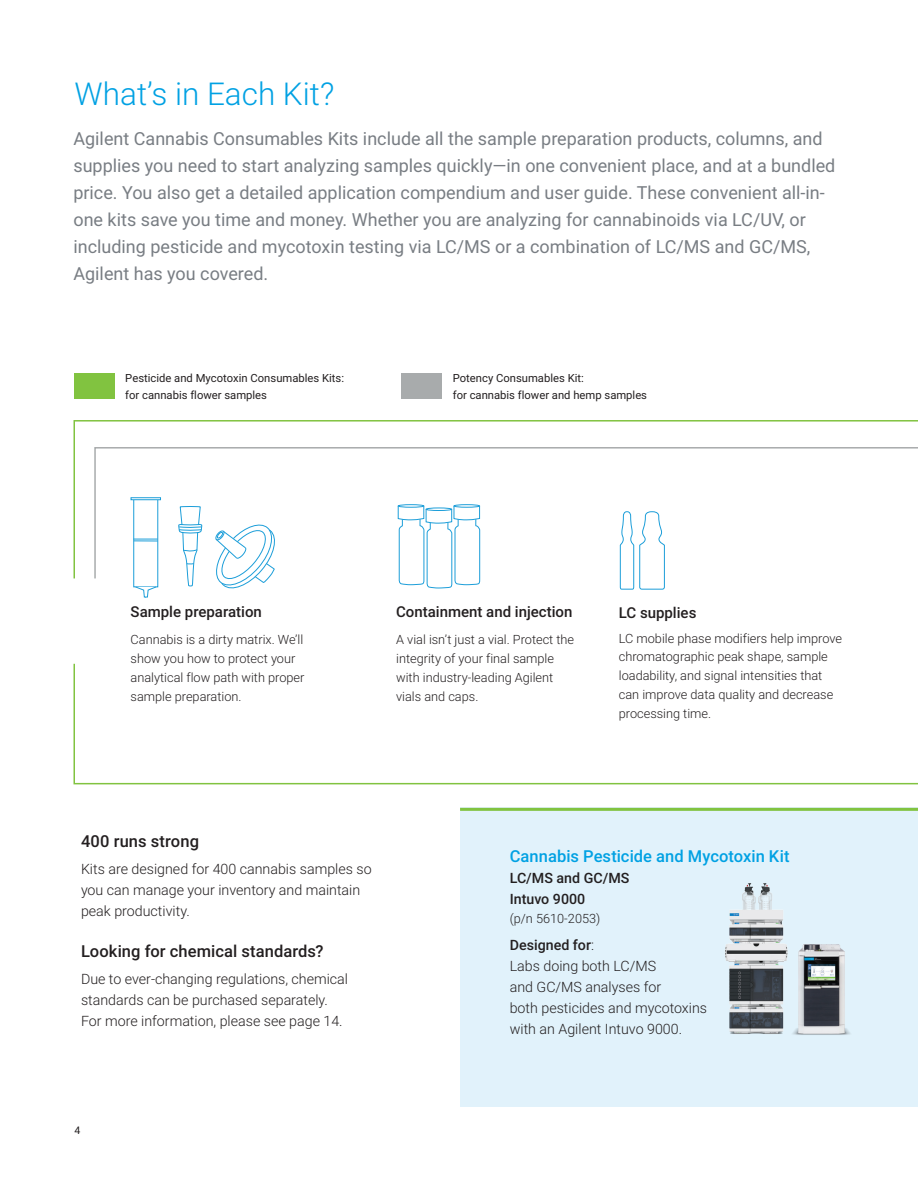
<style>
.page{position:relative;width:918px;height:1188px;background:#fff}
.page>*{position:absolute;margin:0;border:0;box-sizing:border-box;transform-origin:0 0}
.BROCHURE_int_head_bl{font:300 31.5px "Roboto";color:#00a1e3}
.BROCHURE_paragraph_g{font:18px/27px "Roboto";color:#787d83}
.BROCHURE_subhead_blu{font:500 16.5px "Roboto";letter-spacing:.005em;color:#231f20}
.BROCHURE_subhead_blu-2{font:500 16.5px "Roboto";letter-spacing:.005em;color:#00a1e3}
.BROCHURE_callout_sub{font:500 15px "Roboto";color:#231f20}
.BROCHURE_text_black{font:300 14.25px/21px "Roboto";color:#231f20}
.BROCHURE_subhead_blu-3{font:500 14.25px/21px "Roboto";color:#231f20}
.BROCHURE_callout_tex{font:300 12.75px/18.8px "Roboto";color:#231f20}
.BROCHURE_subhead_blu-4{font:300 12.75px "Roboto";color:#231f20}
.BROCHURE_figure_titl{font:11.25px/16.5px "Roboto";color:#231f20}
.t1{font:10.5px "Roboto";color:#231f20}
.s1{font-weight:500}
</style>
<div class="page">
<div style="left:460px;top:808px;width:458px;height:299px;background:#e1f2fb"></div>
<svg style="left:399px;top:582px;width:81px;height:7px"></svg>
<svg style="left:619px;top:582px;width:46px;height:8px"></svg>
<svg style="left:134px;top:586px;width:23px;height:12px"></svg>
<svg style="left:187px;top:582px;width:7px;height:5px"></svg>
<svg style="left:219px;top:582px;width:46px;height:7px"></svg>
<div style="left:74px;top:374px;width:40px;height:25px;background:#81c340"></div>
<div style="left:402px;top:374px;width:40px;height:25px;background:#a8abac"></div>
<svg style="left:73px;top:420px;width:845px;height:159px"></svg>
<svg style="left:94px;top:446px;width:824px;height:136px"></svg>
<img style="left:725px;top:883px;width:63px;height:151px">
<img style="left:792px;top:944px;width:59px;height:91px">
<hr style="left:460px;top:808px;width:458px;height:3px;background:#81c340">
<svg style="left:73px;top:663px;width:845px;height:122px"></svg>
<p class="BROCHURE_int_head_bl" style="left:75px;top:71px;width:261px">What’s in Each Kit?</p>
<p class="BROCHURE_paragraph_g" style="left:73px;top:124px;width:764px">Agilent Cannabis Consumables Kits include all the sample preparation products, columns, and supplies you need to start analyzing samples quickly—in one convenient place, and at a bundled price. You also get a detailed application compendium and user guide. These convenient all-in&shy;one kits save you time and money. Whether you are analyzing for cannabinoids via LC/UV, or including pesticide and mycotoxin testing via LC/MS or a combination of LC/MS and GC/MS, Agilent has you covered.</p>
<p class="BROCHURE_figure_titl" style="left:125px;top:369px;width:220px">Pesticide and Mycotoxin Consumables Kits: for cannabis flower samples</p>
<p class="BROCHURE_figure_titl" style="left:453px;top:369px;width:196px">Potency Consumables Kit:<br>for cannabis flower and hemp samples</p>
<p class="BROCHURE_callout_sub" style="left:131px;top:602px;width:133px">Sample preparation</p>
<p class="BROCHURE_callout_tex" style="left:131px;top:630px;width:175px">Cannabis is a dirty matrix. We’ll show you how to protect your analytical flow path with proper sample preparation.</p>
<p class="BROCHURE_callout_sub" style="left:396px;top:602px;width:178px">Containment and injection</p>
<p class="BROCHURE_callout_tex" style="left:396px;top:630px;width:179px">A vial isn’t just a vial. Protect the integrity of your final sample with industry-leading Agilent vials and caps.</p>
<p class="BROCHURE_callout_sub" style="left:619px;top:602px;width:79px">LC supplies</p>
<p class="BROCHURE_callout_tex" style="left:619px;top:628px;width:225px">LC mobile phase modifiers help improve chromatographic peak shape, sample loadability, and signal intensities that can improve data quality and decrease processing time.</p>
<p class="BROCHURE_subhead_blu" style="left:81px;top:829px;width:120px">400 runs strong</p>
<p class="BROCHURE_text_black" style="left:81px;top:858px;width:292px">Kits are designed for 400 cannabis samples so you can manage your inventory and maintain peak productivity.</p>
<p class="BROCHURE_subhead_blu" style="left:81px;top:940px;width:244px">Looking for chemical standards?</p>
<p class="BROCHURE_text_black" style="left:81px;top:968px;width:269px">Due to ever-changing regulations, chemical standards can be purchased separately.<br>For more information, please see page 14.</p>
<p class="t1" style="left:75px;top:1123px;width:7px">4</p>
<p class="BROCHURE_subhead_blu-2" style="left:510px;top:845px;width:281px">Cannabis Pesticide and Mycotoxin Kit</p>
<p class="BROCHURE_subhead_blu-3" style="left:510px;top:867px;width:121px">LC/MS and GC/MS<br>Intuvo 9000</p>
<p class="BROCHURE_subhead_blu-4" style="left:510px;top:909px;width:92px">(p/n 5610-2053)</p>
<p class="BROCHURE_text_black" style="left:510px;top:934px;width:199px"><span class="s1">Designed for</span>:<br>Labs doing both LC/MS<br>and GC/MS analyses for<br>both pesticides and mycotoxins with an Agilent Intuvo 9000.</p>
</div>
